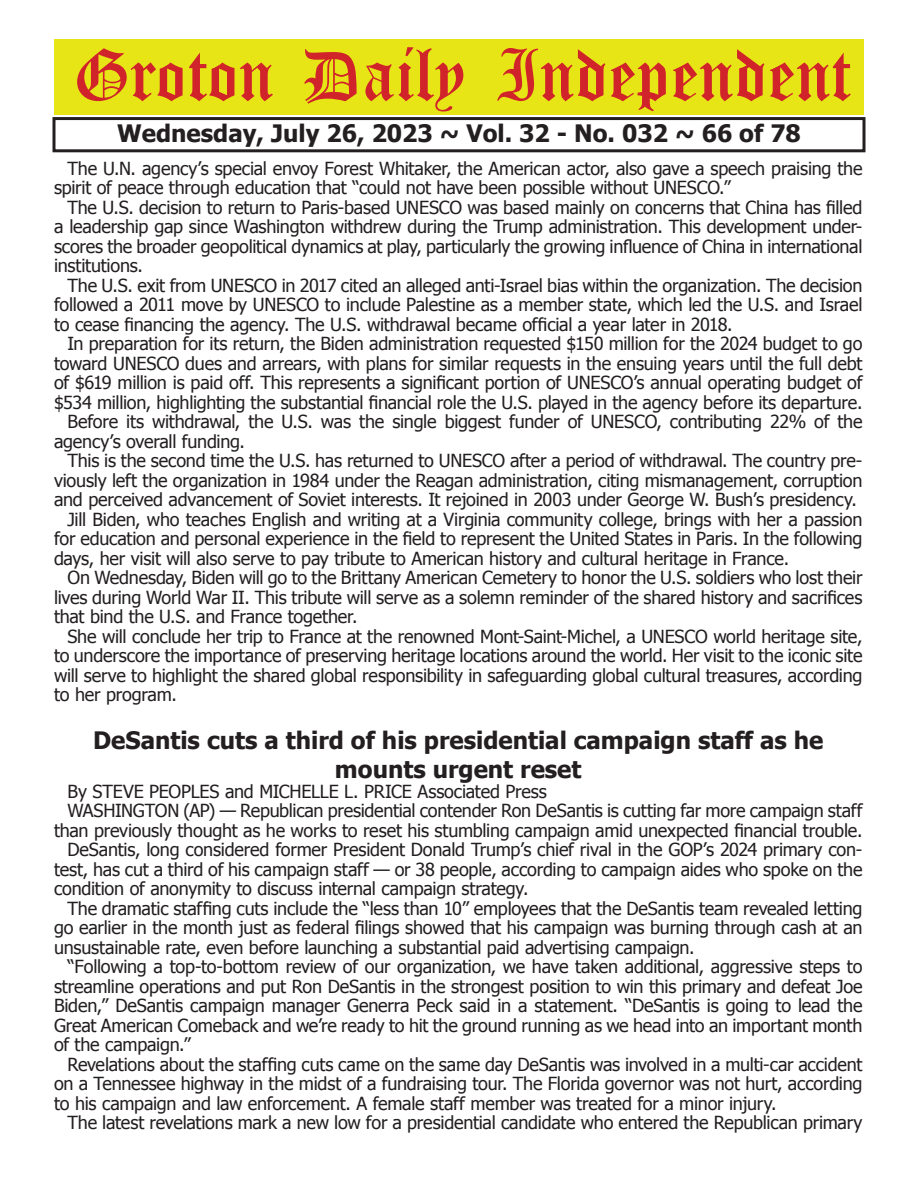
<style>
.page{position:relative;width:918px;height:1188px;background:#fff}
.page>*{position:absolute;margin:0;border:0;box-sizing:border-box;transform-origin:0 0}
.t1{font:54px "Old English Five";color:#d1232a}
.t2{font:700 24px/28.8px "Tahoma";color:#231f20;text-align:center}
.t3{font:18px/19.5px "Tahoma";letter-spacing:-.01em;color:#231f20;text-align:justify}
</style>
<div class="page">
<div style="left:52px;top:117px;width:814px;height:35px;border:3px solid #231f20"></div>
<div style="left:54px;top:40px;width:810px;height:75px;background:#e7e515"></div>
<h1 class="t1" style="left:73px;top:50px;width:779px">Groton Daily Independent</h1>
<h2 class="t2" style="left:117px;top:117px;width:685px">Wednesday, July 26, 2023 ~ Vol. 32 - No. 032 ~ 66 of 78</h2>
<p class="t3" style="left:54px;top:158px;width:810px;text-indent:14px">The U.N. agency’s special envoy Forest Whitaker, the American actor, also gave a speech praising the spirit of peace through education that “could not have been possible without UNESCO.”</p>
<p class="t3" style="left:54px;top:197px;width:810px;text-indent:14px">The U.S. decision to return to Paris-based UNESCO was based mainly on concerns that China has filled a leadership gap since Washington withdrew during the Trump administration. This development under&shy;scores the broader geopolitical dynamics at play, particularly the growing influence of China in international institutions.</p>
<p class="t3" style="left:54px;top:275px;width:810px;text-indent:14px">The U.S. exit from UNESCO in 2017 cited an alleged anti-Israel bias within the organization. The decision followed a 2011 move by UNESCO to include Palestine as a member state, which led the U.S. and Israel to cease financing the agency. The U.S. withdrawal became official a year later in 2018.</p>
<p class="t3" style="left:68px;top:333px;width:797px">In preparation for its return, the Biden administration requested $150 million for the 2024 budget to go</p>
<p class="t3" style="left:54px;top:353px;width:810px">toward UNESCO dues and arrears, with plans for similar requests in the ensuing years until the full debt</p>
<p class="t3" style="left:54px;top:372px;width:810px">of $619 million is paid off. This represents a significant portion of UNESCO’s annual operating budget of</p>
<p class="t3" style="left:54px;top:391px;width:810px">$534 million, highlighting the substantial financial role the U.S. played in the agency before its departure.</p>
<p class="t3" style="left:68px;top:411px;width:797px">Before its withdrawal, the U.S. was the single biggest funder of UNESCO, contributing 22% of the</p>
<p class="t3" style="left:54px;top:430px;width:193px">agency’s overall funding.</p>
<p class="t3" style="left:68px;top:450px;width:796px">This is the second time the U.S. has returned to UNESCO after a period of withdrawal. The country pre-</p>
<p class="t3" style="left:54px;top:469px;width:810px">viously left the organization in 1984 under the Reagan administration, citing mismanagement, corruption</p>
<p class="t3" style="left:54px;top:489px;width:804px">and perceived advancement of Soviet interests. It rejoined in 2003 under George W. Bush’s presidency.</p>
<p class="t3" style="left:68px;top:508px;width:797px">Jill Biden, who teaches English and writing at a Virginia community college, brings with her a passion</p>
<p class="t3" style="left:54px;top:528px;width:810px">for education and personal experience in the field to represent the United States in Paris. In the following</p>
<p class="t3" style="left:54px;top:547px;width:737px">days, her visit will also serve to pay tribute to American history and cultural heritage in France.</p>
<p class="t3" style="left:68px;top:567px;width:797px">On Wednesday, Biden will go to the Brittany American Cemetery to honor the U.S. soldiers who lost their</p>
<p class="t3" style="left:54px;top:586px;width:810px">lives during World War II. This tribute will serve as a solemn reminder of the shared history and sacrifices</p>
<p class="t3" style="left:54px;top:606px;width:305px">that bind the U.S. and France together.</p>
<p class="t3" style="left:68px;top:625px;width:796px">She will conclude her trip to France at the renowned Mont-Saint-Michel, a UNESCO world heritage site,</p>
<p class="t3" style="left:54px;top:645px;width:810px">to underscore the importance of preserving heritage locations around the world. Her visit to the iconic site</p>
<p class="t3" style="left:54px;top:664px;width:810px">will serve to highlight the shared global responsibility in safeguarding global cultural treasures, according</p>
<p class="t3" style="left:54px;top:684px;width:124px">to her program.</p>
<h2 class="t2" style="left:93px;top:725px;width:732px">DeSantis cuts a third of his presidential campaign staff as he mounts urgent reset</h2>
<p class="t3" style="left:68px;top:781px;width:481px">By STEVE PEOPLES and MICHELLE L. PRICE Associated Press</p>
<p class="t3" style="left:68px;top:800px;width:797px">WASHINGTON (AP) — Republican presidential contender Ron DeSantis is cutting far more campaign staff</p>
<p class="t3" style="left:54px;top:820px;width:810px">than previously thought as he works to reset his stumbling campaign amid unexpected financial trouble.</p>
<p class="t3" style="left:68px;top:839px;width:796px">DeSantis, long considered former President Donald Trump’s chief rival in the GOP’s 2024 primary con-</p>
<p class="t3" style="left:54px;top:859px;width:810px">test, has cut a third of his campaign staff — or 38 people, according to campaign aides who spoke on the</p>
<p class="t3" style="left:54px;top:878px;width:476px">condition of anonymity to discuss internal campaign strategy.</p>
<p class="t3" style="left:68px;top:898px;width:796px">The dramatic staffing cuts include the “less than 10” employees that the DeSantis team revealed letting</p>
<p class="t3" style="left:54px;top:917px;width:810px">go earlier in the month just as federal filings showed that his campaign was burning through cash at an</p>
<p class="t3" style="left:54px;top:937px;width:642px">unsustainable rate, even before launching a substantial paid advertising campaign.</p>
<p class="t3" style="left:68px;top:956px;width:797px">“Following a top-to-bottom review of our organization, we have taken additional, aggressive steps to</p>
<p class="t3" style="left:54px;top:976px;width:810px">streamline operations and put Ron DeSantis in the strongest position to win this primary and defeat Joe</p>
<p class="t3" style="left:54px;top:995px;width:810px">Biden,” DeSantis campaign manager Generra Peck said in a statement. “DeSantis is going to lead the</p>
<p class="t3" style="left:54px;top:1015px;width:810px">Great American Comeback and we’re ready to hit the ground running as we head into an important month</p>
<p class="t3" style="left:54px;top:1034px;width:138px">of the campaign.”</p>
<p class="t3" style="left:68px;top:1054px;width:797px">Revelations about the staffing cuts came on the same day DeSantis was involved in a multi-car accident</p>
<p class="t3" style="left:54px;top:1073px;width:810px">on a Tennessee highway in the midst of a fundraising tour. The Florida governor was not hurt, according</p>
<p class="t3" style="left:54px;top:1093px;width:724px">to his campaign and law enforcement. A female staff member was treated for a minor injury.</p>
<p class="t3" style="left:68px;top:1112px;width:796px">The latest revelations mark a new low for a presidential candidate who entered the Republican primary</p>
</div>
